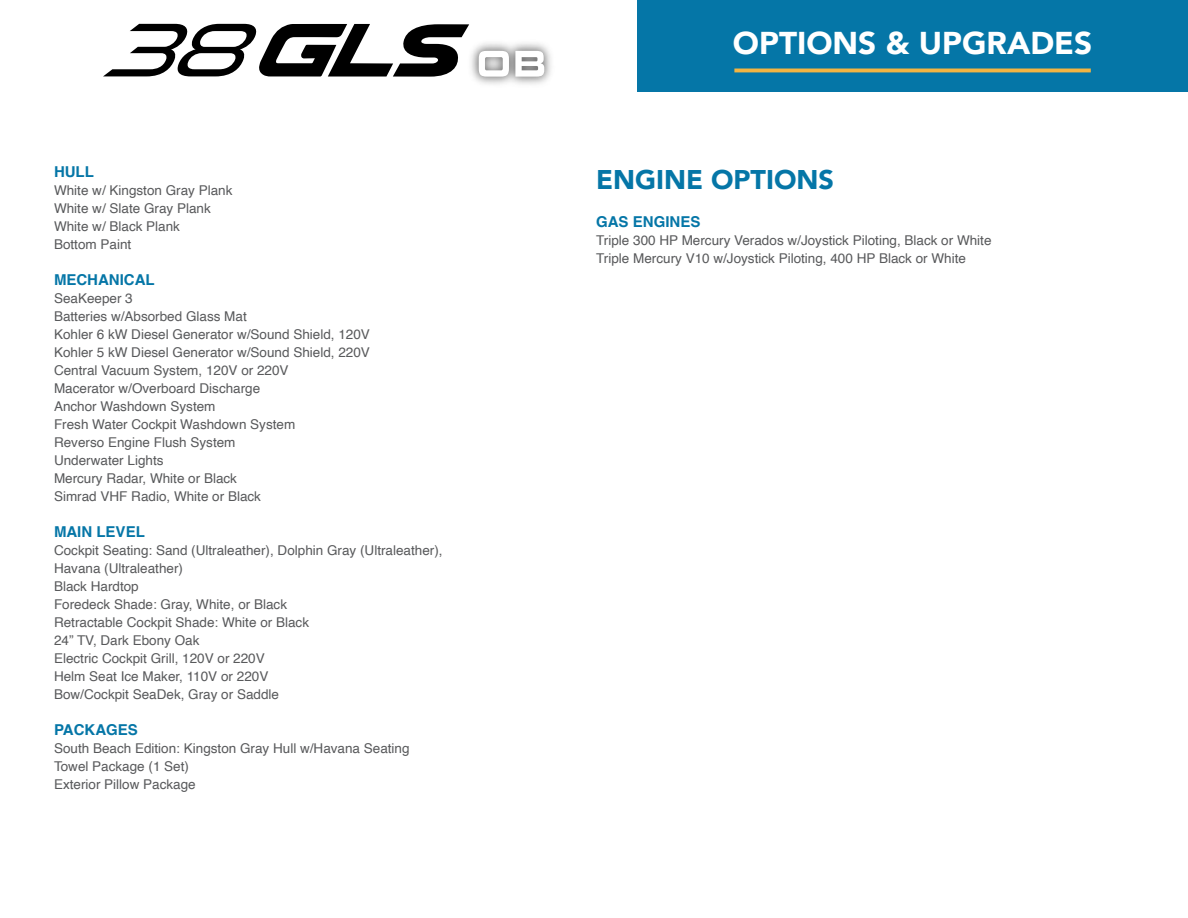
<style>
.page{position:relative;width:1188px;height:918px;background:#fff}
.page>*{position:absolute;margin:0;border:0;box-sizing:border-box;transform-origin:0 0}
.t1{font:900 31.5px "Avenir";color:#fff}
.t2{font:900 27px "Avenir";color:#0576a7}
.t3{font:700 15px "Helvetica";color:#0576a7}
.t4{font:13.5px/18px "Helvetica";color:#58595b}
</style>
<div class="page">
<div style="left:637px;top:0;width:551px;height:92px;background:#0576a7"></div>
<hr style="left:734px;top:69px;width:357px;height:3px;background:#f3b442">
<svg style="left:103px;top:24px;width:366px;height:53px"></svg>
<img style="left:465px;top:37px;width:86px;height:48px">
<svg style="left:479px;top:51px;width:65px;height:26px"></svg>
<p class="t3" style="left:54px;top:163px;width:41px">HULL</p>
<p class="t4" style="left:54px;top:182px;width:180px">White w/ Kingston Gray Plank<br>White w/ Slate Gray Plank<br>White w/ Black Plank<br>Bottom Paint</p>
<p class="t3" style="left:54px;top:271px;width:102px">MECHANICAL</p>
<p class="t4" style="left:54px;top:290px;width:317px">SeaKeeper 3<br>Batteries w/Absorbed Glass Mat<br>Kohler 6 kW Diesel Generator w/Sound Shield, 120V<br>Kohler 5 kW Diesel Generator w/Sound Shield, 220V<br>Central Vacuum System, 120V or 220V<br>Macerator w/Overboard Discharge<br>Anchor Washdown System<br>Fresh Water Cockpit Washdown System<br>Reverso Engine Flush System<br>Underwater Lights<br>Mercury Radar, White or Black<br>Simrad VHF Radio, White or Black</p>
<p class="t3" style="left:54px;top:523px;width:92px">MAIN LEVEL</p>
<p class="t4" style="left:54px;top:542px;width:390px">Cockpit Seating: Sand (Ultraleather), Dolphin Gray (Ultraleather), Havana (Ultraleather)<br>Black Hardtop<br>Foredeck Shade: Gray, White, or Black<br>Retractable Cockpit Shade: White or Black<br>24” TV, Dark Ebony Oak<br>Electric Cockpit Grill, 120V or 220V<br>Helm Seat Ice Maker, 110V or 220V<br>Bow/Cockpit SeaDek, Gray or Saddle</p>
<p class="t3" style="left:54px;top:721px;width:85px">PACKAGES</p>
<p class="t4" style="left:54px;top:740px;width:357px">South Beach Edition: Kingston Gray Hull w/Havana Seating<br>Towel Package (1 Set)<br>Exterior Pillow Package</p>
<h1 class="t1" style="left:733px;top:16px;width:361px">OPTIONS &amp; UPGRADES</h1>
<h2 class="t2" style="left:596px;top:156px;width:239px">ENGINE OPTIONS</h2>
<p class="t3" style="left:596px;top:212px;width:106px">GAS ENGINES</p>
<p class="t4" style="left:596px;top:232px;width:397px">Triple 300 HP Mercury Verados w/Joystick Piloting, Black or White<br>Triple Mercury V10 w/Joystick Piloting, 400 HP Black or White</p>
</div>
